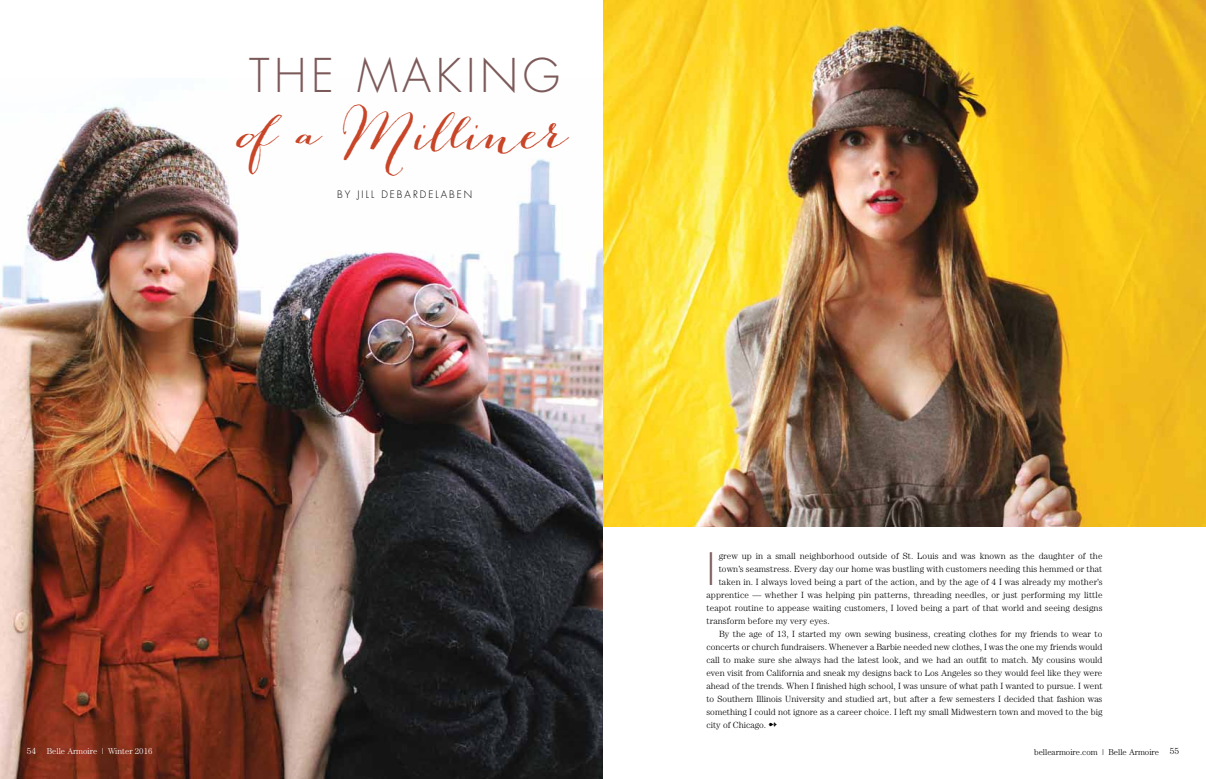
<style>
.page{position:relative;width:1206px;height:779px;background:#fff}
.page>*{position:absolute;margin:0;border:0;box-sizing:border-box;transform-origin:0 0}
.t1{font:46.4px "Bombshell Pro";color:#c84527}
.t2{font:300 45.3px "Futura";letter-spacing:.1em;color:#7d5a5a}
.t3{font:300 43.5px "Futura";color:#7d5a59}
.t4{font:300 10px "Futura";letter-spacing:.2em;color:#000}
.t5{font:300 9px "Century";color:#000}
.t6{font:300 8.5px "Century";color:#000}
.t7{font:300 8.5px "Century";color:#fff}
.s1{font-size:9px}
</style>
<div class="page">
<img style="left:0;top:130px;width:603px;height:648px">
<img style="left:603px;top:0;width:603px;height:526px">
<svg style="left:79px;top:104px;width:86px;height:26px"></svg>
<h2 class="t2" style="left:249px;top:48px;width:312px">THE MAKI NG</h2>
<h1 class="t1" style="left:241px;top:103px;width:328px">of a Milliner</h1>
<p class="t4" style="left:337px;top:188px;width:137px">BY JI LL DEB ARD ELABEN</p>
<h3 class="t3" style="left:706px;top:543px;width:11px">I</h3>
<p class="t5" style="left:719px;top:551px;width:385px">grew up in a small neighborhood outside of St. Louis and was known as the daughter of the</p>
<p class="t5" style="left:719px;top:564px;width:385px">town’s seamstress. Every day our home was bustling with customers needing this hemmed or that</p>
<p class="t5" style="left:719px;top:577px;width:385px">taken in. I always loved being a part of the action, and by the age of 4 I was already my mother’s</p>
<p class="t5" style="left:706px;top:590px;width:398px">apprentice — whether I was helping pin patterns, threading needles, or just performing my little</p>
<p class="t5" style="left:706px;top:603px;width:398px">teapot routine to appease waiting customers, I loved being a part of that world and seeing designs</p>
<p class="t5" style="left:706px;top:616px;width:125px">transform before my very eyes.</p>
<p class="t5" style="left:719px;top:629px;width:385px">By the age of 13, I started my own sewing business, creating clothes for my friends to wear to</p>
<p class="t5" style="left:706px;top:642px;width:397px">concerts or church fundraisers. Whenever a Barbie needed new clothes, I was the one my friends would</p>
<p class="t5" style="left:706px;top:655px;width:397px">call to make sure she always had the latest look, and we had an outfit to match. My cousins would</p>
<p class="t5" style="left:706px;top:668px;width:397px">even visit from California and sneak my designs back to Los Angeles so they would feel like they were</p>
<p class="t5" style="left:706px;top:681px;width:398px">ahead of the trends. When I finished high school, I was unsure of what path I wanted to pursue. I went</p>
<p class="t5" style="left:706px;top:694px;width:397px">to Southern Illinois University and studied art, but after a few semesters I decided that fashion was</p>
<p class="t5" style="left:706px;top:707px;width:398px">something I could not ignore as a career choice. I left my small Midwestern town and moved to the big</p>
<p class="t5" style="left:706px;top:720px;width:72px">city of Chicago. ➻</p>
<p class="t7" style="left:27px;top:746px;width:127px"><span class="s1">54</span> Belle Armoire | Winter 2016</p>
<p class="t6" style="left:1034px;top:747px;width:147px">bellearmoire.com | Belle Armoire <span class="s1">55</span></p>
</div>
